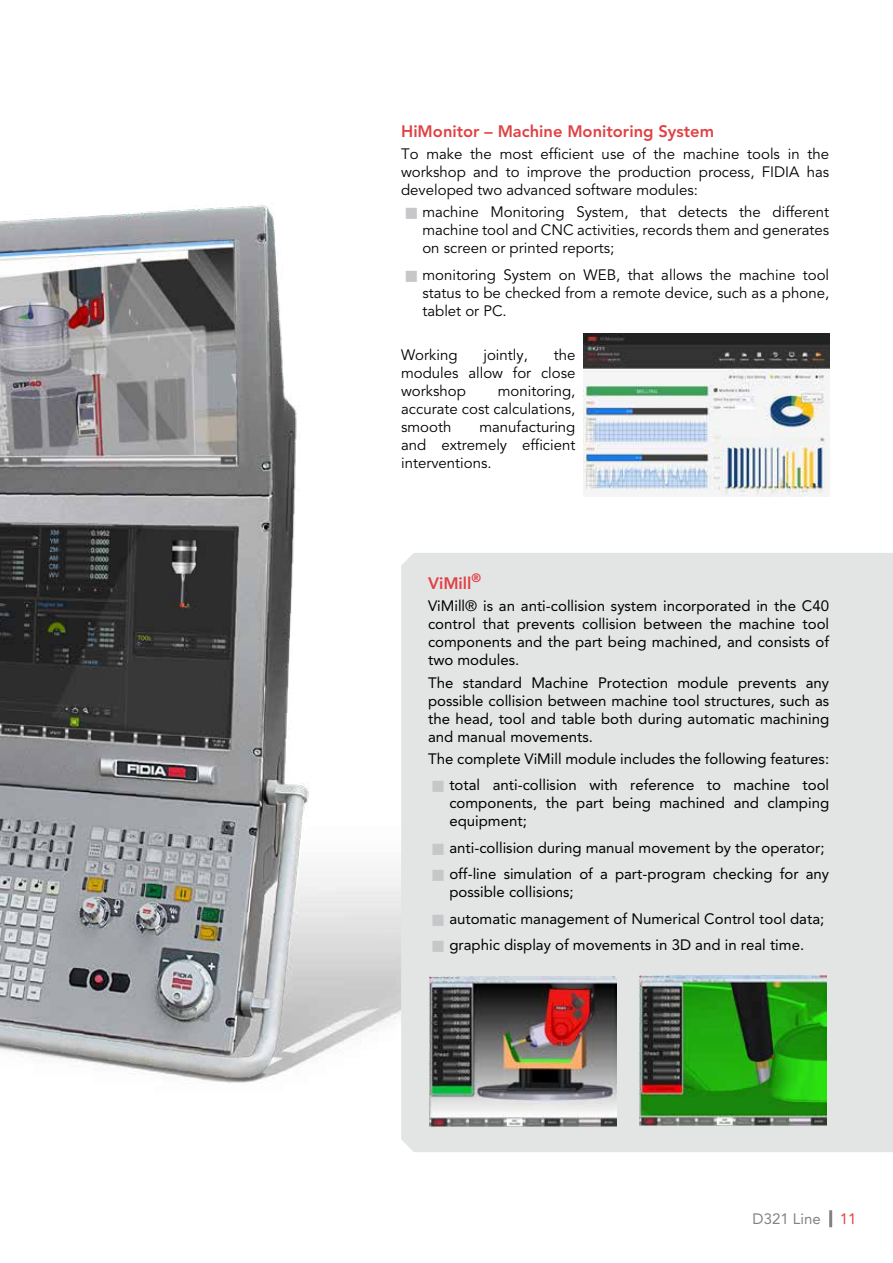
<style>
.page{position:relative;width:893px;height:1263px;background:#fff}
.page>*{position:absolute;margin:0;border:0;box-sizing:border-box;transform-origin:0 0}
.t1{font:800 16.5px "Avenir";color:#e04144}
.t2{font:15px/18px "Avenir";color:#000}
.t3{font:15px/18px "Avenir";color:#000;text-align:justify}
.t4{font:15px "Avenir";color:#828381}
.t5{font:15px "Avenir";color:#e04144}
.t6{font:800 12px "Avenir";color:#e04144}
</style>
<div class="page">
<img style="left:0;top:205px;width:401px;height:878px">
<img style="left:584px;top:334px;width:245px;height:162px">
<hr style="left:829px;top:1210px;width:3px;height:17px;background:#828381">
<div style="left:401px;top:553px;width:492px;height:599px;background:#e3e4e4"></div>
<img style="left:639px;top:976px;width:187px;height:150px">
<img style="left:429px;top:977px;width:188px;height:150px">
<svg style="left:433px;top:781px;width:11px;height:11px"></svg>
<svg style="left:433px;top:843px;width:11px;height:12px"></svg>
<svg style="left:433px;top:870px;width:11px;height:11px"></svg>
<svg style="left:433px;top:915px;width:11px;height:11px"></svg>
<svg style="left:433px;top:941px;width:11px;height:11px"></svg>
<p class="t1" style="left:401px;top:121px;width:314px">HiMonitor – Machine Monitoring System</p>
<p class="t3" style="left:401px;top:145px;width:430px">To make the most efficient use of the machine tools in the workshop and to improve the production process, FIDIA has developed two advanced software modules:</p>
<p class="t3" style="left:422px;top:203px;width:408px">machine Monitoring System, that detects the different machine tool and CNC activities, records them and generates on screen or printed reports;</p>
<p class="t3" style="left:422px;top:266px;width:408px">monitoring System on WEB, that allows the machine tool status to be checked from a remote device, such as a phone, tablet or PC.</p>
<p class="t3" style="left:401px;top:346px;width:58px">Working</p>
<p class="t3" style="left:483px;top:346px;width:46px">jointly,</p>
<p class="t3" style="left:401px;top:346px;width:176px;text-indent:153px">the modules allow for close workshop</p>
<p class="t3" style="left:401px;top:382px;width:176px;text-indent:97px">monitoring, accurate cost calculations, smooth</p>
<p class="t3" style="left:401px;top:418px;width:176px;text-indent:78px">manufacturing and extremely efficient interventions.</p>
<p class="t1" style="left:428px;top:574px;width:45px">ViMill</p>
<p class="t6" style="left:471px;top:570px;width:11px">®</p>
<p class="t2" style="left:428px;top:597px;width:403px;text-align:justify">ViMill® is an anti-collision system incorporated in the C40 control that prevents collision between the machine tool components and the part being machined, and consists of two modules.</p>
<p class="t2" style="left:428px;top:673px;width:403px;text-align:justify">The standard Machine Protection module prevents any possible collision between machine tool structures, such as the head, tool and table both during automatic machining and manual movements.</p>
<p class="t2" style="left:428px;top:745px;width:403px;line-height:26.5px;text-align:right">The complete ViMill module includes the following features: total anti-collision with reference to machine tool</p>
<p class="t2" style="left:449px;top:794px;width:381px">components, the part being machined and clamping equipment;</p>
<p class="t2" style="left:449px;top:834px;width:381px;line-height:26.5px">anti-collision during manual movement by the operator; off-line simulation of a part-program checking for any</p>
<p class="t2" style="left:449px;top:879px;width:376px;line-height:26.5px">possible collisions;<br>automatic management of Numerical Control tool data; graphic display of movements in 3D and in real time.</p>
<p class="t4" style="left:753px;top:1210px;width:70px">D321 Line</p>
<p class="t5" style="left:840px;top:1210px;width:18px">11</p>
</div>
